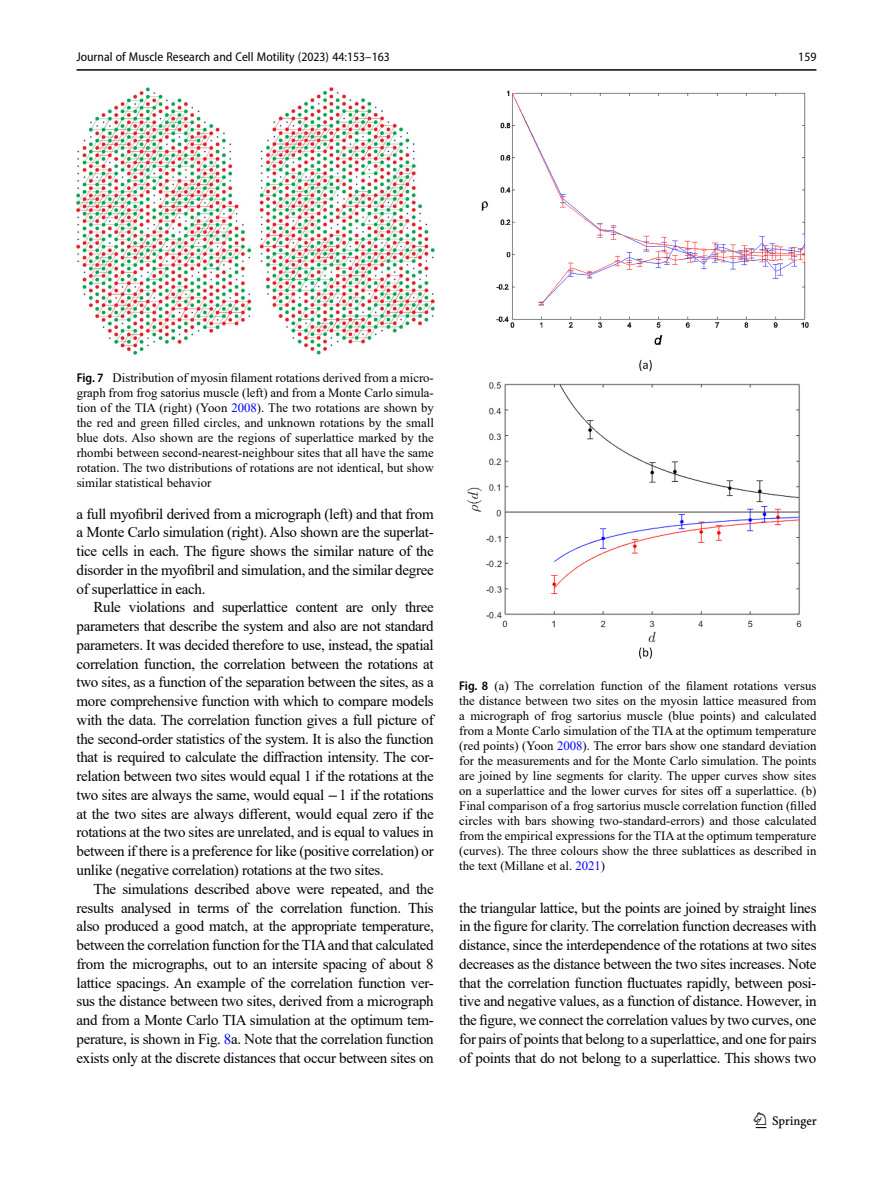
<style>
.page{position:relative;width:893px;height:1187px;background:#fff}
.page>*{position:absolute;margin:0;border:0;box-sizing:border-box;transform-origin:0 0}
.t1{font:22.5px "Springnew";color:#000}
.Body_Text_Indent{font:15px/18.8px "Times New Roman";letter-spacing:-.02em;color:#000;text-align:justify}
.Figure_Caption{font:12.75px/15px "Times New Roman";color:#000;text-align:justify}
.t2{font:semi-condensed 12.75px "Myriad Pro";color:#000}
.s1{font-family:"Myriad Pro";font-weight:600;font-stretch:semi-condensed}
.s2{color:#00f}
.s3{font-family:"STIX"}
</style>
<div class="page">
<hr style="left:77px;top:69px;width:739px;height:2px;background:#000">
<img style="left:467px;top:90px;width:342px;height:569px">
<img style="left:77px;top:87px;width:357px;height:267px">
<p class="t2" style="left:77px;top:49px;width:315px">Journal of Muscle Research and Cell Motility (2023) 44:153–163</p>
<p class="t2" style="left:798px;top:49px;width:20px">159</p>
<p class="Figure_Caption" style="left:77px;top:370px;width:359px"><span class="s1">Fig. 7</span> Distribution of myosin filament rotations derived from a micro&shy;graph from frog satorius muscle (left) and from a Monte Carlo simula&shy;tion of the TIA (right) (Yoon <span class="s2">2008</span>). The two rotations are shown by the red and green filled circles, and unknown rotations by the small blue dots. Also shown are the regions of superlattice marked by the rhombi between second-nearest-neighbour sites that all have the same rotation. The two distributions of rotations are not identical, but show similar statistical behavior</p>
<p class="Body_Text_Indent" style="left:77px;top:503px;width:359px">a full myofibril derived from a micrograph (left) and that from a Monte Carlo simulation (right). Also shown are the superlat&shy;tice cells in each. The figure shows the similar nature of the disorder in the myofibril and simulation, and the similar degree of superlattice in each.</p>
<p class="Body_Text_Indent" style="left:77px;top:597px;width:359px;text-indent:17px">Rule violations and superlattice content are only three parameters that describe the system and also are not standard parameters. It was decided therefore to use, instead, the spatial correlation function, the correlation between the rotations at two sites, as a function of the separation between the sites, as a more comprehensive function with which to compare models with the data. The correlation function gives a full picture of the second-order statistics of the system. It is also the function that is required to calculate the diffraction intensity. The cor&shy;relation between two sites would equal 1 if the rotations at the two sites are always the same, would equal <span class="s3">−</span>1 if the rotations at the two sites are always different, would equal zero if the rotations at the two sites are unrelated, and is equal to values in between if there is a preference for like (positive correlation) or unlike (negative correlation) rotations at the two sites.</p>
<p class="Body_Text_Indent" style="left:77px;top:878px;width:359px;text-indent:17px">The simulations described above were repeated, and the results analysed in terms of the correlation function. This also produced a good match, at the appropriate temperature, between the correlation function for the TIA and that calculated from the micrographs, out to an intersite spacing of about 8 lattice spacings. An example of the correlation function ver&shy;sus the distance between two sites, derived from a micrograph and from a Monte Carlo TIA simulation at the optimum tem&shy;perature, is shown in Fig. <span class="s2">8</span>a. Note that the correlation function exists only at the discrete distances that occur between sites on</p>
<p class="Figure_Caption" style="left:459px;top:677px;width:359px"><span class="s1">Fig. 8</span> (a) The correlation function of the filament rotations versus the distance between two sites on the myosin lattice measured from a micrograph of frog sartorius muscle (blue points) and calculated from a Monte Carlo simulation of the TIA at the optimum temperature (red points) (Yoon <span class="s2">2008</span>). The error bars show one standard deviation for the measurements and for the Monte Carlo simulation. The points are joined by line segments for clarity. The upper curves show sites on a superlattice and the lower curves for sites off a superlattice. (b)<br>Final comparison of a frog sartorius muscle correlation function (filled circles with bars showing two-standard-errors) and those calculated from the empirical expressions for the TIA at the optimum temperature (curves). The three colours show the three sublattices as described in the text (Millane et al. <span class="s2">2021</span>)</p>
<p class="Body_Text_Indent" style="left:459px;top:897px;width:359px">the triangular lattice, but the points are joined by straight lines in the figure for clarity. The correlation function decreases with distance, since the interdependence of the rotations at two sites decreases as the distance between the two sites increases. Note that the correlation function fluctuates rapidly, between posi&shy;tive and negative values, as a function of distance. However, in the figure, we connect the correlation values by two curves, one for pairs of points that belong to a superlattice, and one for pairs of points that do not belong to a superlattice. This shows two</p>
<h1 class="t1" style="left:756px;top:1107px;width:63px">1 3</h1>
</div>
